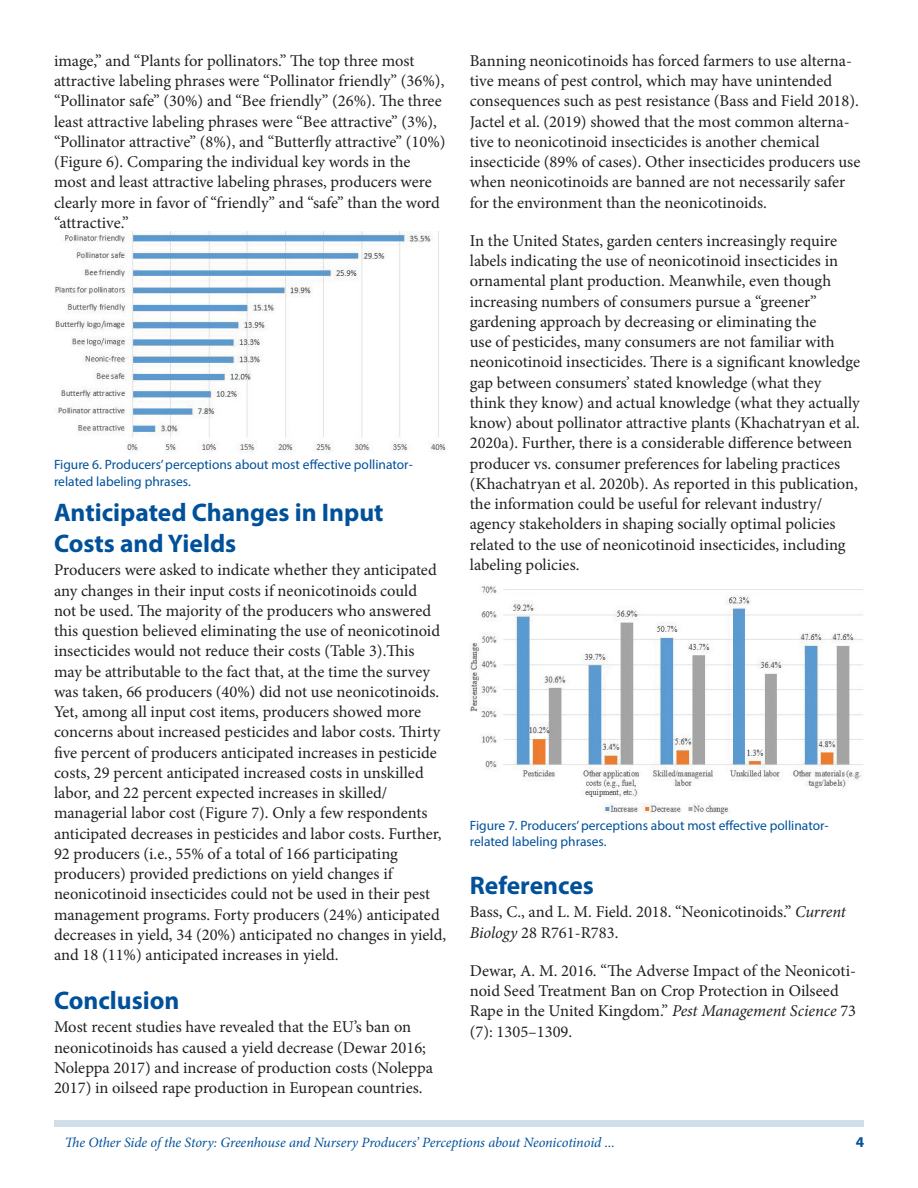
<style>
.page{position:relative;width:918px;height:1188px;background:#fff}
.page>*{position:absolute;margin:0;border:0;box-sizing:border-box;transform-origin:0 0}
.SectionHeading0{font:700 25.5px/30.6px "Myriad Pro";color:#01519a}
.Paragraph{font:16.5px/20.2px "Minion Pro";color:#231f20}
.t1{font:700 15px "Myriad Pro";color:#01519a}
.RunningTitleItalics{font:italic 14.25px "Minion Pro";letter-spacing:-.005em;color:#01519a}
.t2{font:13.5px/16.5px "Myriad Pro";color:#01519a}
.s1{font-style:italic}
</style>
<div class="page">
<div style="left:54px;top:1120px;width:810px;height:7px;background:#d0deeb"></div>
<img style="left:55px;top:232px;width:391px;height:221px">
<img style="left:470px;top:585px;width:394px;height:229px">
<p class="Paragraph" style="left:54px;top:51px;width:393px">image,” and “Plants for pollinators.” The top three most attractive labeling phrases were “Pollinator friendly” (36%), “Pollinator safe” (30%) and “Bee friendly” (26%). The three least attractive labeling phrases were “Bee attractive” (3%), “Pollinator attractive” (8%), and “Butterfly attractive” (10%) (Figure 6). Comparing the individual key words in the most and least attractive labeling phrases, producers were clearly more in favor of “friendly” and “safe” than the word “attractive.”</p>
<p class="t2" style="left:54px;top:456px;width:360px">Figure 6. Producers’ perceptions about most effective pollinator&shy;related labeling phrases.</p>
<p class="SectionHeading0" style="left:54px;top:497px;width:331px">Anticipated Changes in Input<br>Costs and Yields</p>
<p class="Paragraph" style="left:54px;top:560px;width:394px">Producers were asked to indicate whether they anticipated any changes in their input costs if neonicotinoids could<br>not be used. The majority of the producers who answered this question believed eliminating the use of neonicotinoid insecticides would not reduce their costs (Table 3).This may be attributable to the fact that, at the time the survey was taken, 66 producers (40%) did not use neonicotinoids.<br>Yet, among all input cost items, producers showed more concerns about increased pesticides and labor costs. Thirty five percent of producers anticipated increases in pesticide costs, 29 percent anticipated increased costs in unskilled labor, and 22 percent expected increases in skilled/ managerial labor cost (Figure 7). Only a few respondents anticipated decreases in pesticides and labor costs. Further, 92 producers (i.e., 55% of a total of 166 participating producers) provided predictions on yield changes if neonicotinoid insecticides could not be used in their pest management programs. Forty producers (24%) anticipated decreases in yield, 34 (20%) anticipated no changes in yield, and 18 (11%) anticipated increases in yield.</p>
<p class="SectionHeading0" style="left:54px;top:984px;width:127px">Conclusion</p>
<p class="Paragraph" style="left:54px;top:1017px;width:381px">Most recent studies have revealed that the EU’s ban on neonicotinoids has caused a yield decrease (Dewar 2016; Noleppa 2017) and increase of production costs (Noleppa 2017) in oilseed rape production in European countries.</p>
<p class="Paragraph" style="left:470px;top:51px;width:392px">Banning neonicotinoids has forced farmers to use alterna&shy;tive means of pest control, which may have unintended consequences such as pest resistance (Bass and Field 2018).<br>Jactel et al. (2019) showed that the most common alterna&shy;tive to neonicotinoid insecticides is another chemical insecticide (89% of cases). Other insecticides producers use when neonicotinoids are banned are not necessarily safer for the environment than the neonicotinoids.</p>
<p class="Paragraph" style="left:470px;top:231px;width:392px">In the United States, garden centers increasingly require labels indicating the use of neonicotinoid insecticides in ornamental plant production. Meanwhile, even though increasing numbers of consumers pursue a “greener” gardening approach by decreasing or eliminating the<br>use of pesticides, many consumers are not familiar with neonicotinoid insecticides. There is a significant knowledge gap between consumers’ stated knowledge (what they think they know) and actual knowledge (what they actually know) about pollinator attractive plants (Khachatryan et al.<br>2020a). Further, there is a considerable difference between producer vs. consumer preferences for labeling practices (Khachatryan et al. 2020b). As reported in this publication, the information could be useful for relevant industry/ agency stakeholders in shaping socially optimal policies related to the use of neonicotinoid insecticides, including labeling policies.</p>
<p class="t2" style="left:470px;top:817px;width:360px">Figure 7. Producers’ perceptions about most effective pollinator&shy;related labeling phrases.</p>
<p class="SectionHeading0" style="left:470px;top:869px;width:126px">References</p>
<p class="Paragraph" style="left:470px;top:902px;width:378px">Bass, C., and L. M. Field. 2018. “Neonicotinoids.” <span class="s1">Current<br>Biology</span> 28 R761-R783.</p>
<p class="Paragraph" style="left:470px;top:961px;width:388px">Dewar, A. M. 2016. “The Adverse Impact of the Neonicoti&shy;noid Seed Treatment Ban on Crop Protection in Oilseed Rape in the United Kingdom.” <span class="s1">Pest Management Science</span> 73 (7): 1305–1309.</p>
<p class="RunningTitleItalics" style="left:65px;top:1133px;width:551px">The Other Side of the Story: Greenhouse and Nursery Producers’ Perceptions about Neonicotinoid ...</p>
<p class="t1" style="left:856px;top:1133px;width:10px">4</p>
</div>
